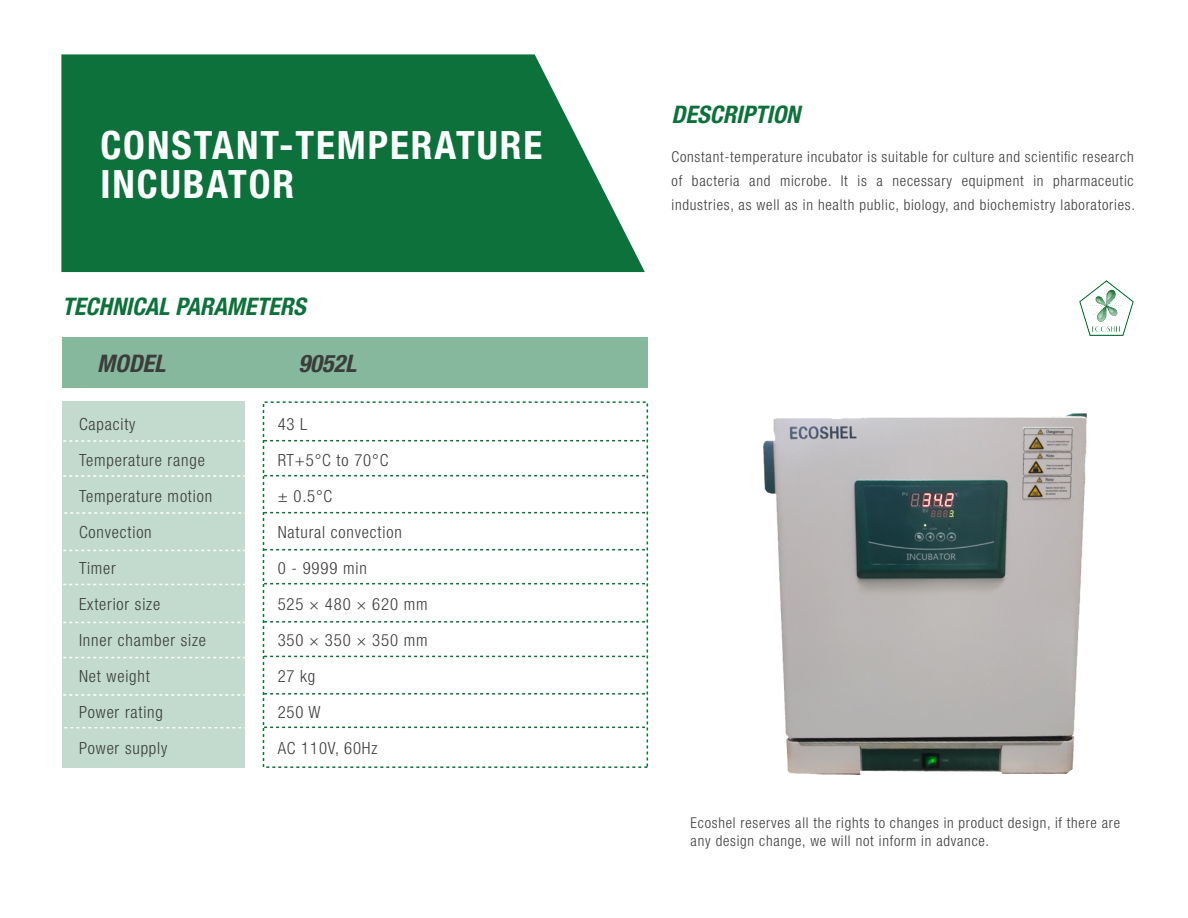
<style>
.page{position:relative;width:1188px;height:918px;background:#fff}
.page>*{position:absolute;margin:0;border:0;box-sizing:border-box;transform-origin:0 0}
.t1{font:700 condensed 39.15px/39.2px "Helvetica Neue LT Std";letter-spacing:.05em;color:#fff}
.t2{font:italic 700 condensed 24.15px "Helvetica Neue LT Std";color:#0c713a}
.t3{font:italic 700 condensed 24.15px "Helvetica Neue LT Std";color:#3c3c3b}
.t4{font:300 condensed 16.8px/36px "Helvetica Neue LT Std";letter-spacing:.05em;color:#3c3c3b}
.t5{font:300 condensed 15px/24px "Helvetica Neue LT Std";letter-spacing:.05em;color:#3c3c3b;text-align:justify}
.t6{font:300 condensed 14.85px/17.9px "Helvetica Neue LT Std";letter-spacing:.05em;color:#3c3c3b}
</style>
<div class="page">
<img style="left:1079px;top:281px;width:54px;height:55px">
<svg style="left:61px;top:54px;width:584px;height:218px;background:#237e4d"></svg>
<div style="left:62px;top:337px;width:585px;height:51px;background:#85b89c"></div>
<div style="left:62px;top:402px;width:183px;height:366px;background:#c2dbce"></div>
<svg style="left:266px;top:440px;width:379px;height:1px"></svg>
<svg style="left:266px;top:475px;width:379px;height:1px"></svg>
<svg style="left:266px;top:549px;width:379px;height:1px"></svg>
<svg style="left:63px;top:475px;width:182px;height:2px"></svg>
<svg style="left:63px;top:440px;width:182px;height:2px"></svg>
<svg style="left:63px;top:694px;width:182px;height:2px"></svg>
<svg style="left:63px;top:622px;width:182px;height:1px"></svg>
<svg style="left:63px;top:550px;width:182px;height:1px"></svg>
<svg style="left:266px;top:583px;width:379px;height:1px"></svg>
<svg style="left:63px;top:584px;width:182px;height:1px"></svg>
<svg style="left:266px;top:621px;width:379px;height:2px"></svg>
<svg style="left:64px;top:727px;width:181px;height:1px"></svg>
<svg style="left:266px;top:693px;width:379px;height:2px"></svg>
<svg style="left:63px;top:657px;width:182px;height:1px"></svg>
<svg style="left:266px;top:656px;width:379px;height:1px"></svg>
<svg style="left:266px;top:727px;width:379px;height:1px"></svg>
<svg style="left:64px;top:512px;width:181px;height:2px"></svg>
<svg style="left:266px;top:512px;width:379px;height:1px"></svg>
<img style="left:764px;top:413px;width:322px;height:361px">
<h1 class="t1" style="left:100px;top:125px;width:444px">CONSTANT-TEMPERATURE<br>INCUBATOR</h1>
<h2 class="t2" style="left:62px;top:292px;width:245px">TECHNICAL PARAMETERS</h2>
<h2 class="t3" style="left:97px;top:349px;width:70px">MODEL</h2>
<h2 class="t3" style="left:299px;top:349px;width:59px">9052L</h2>
<p class="t4" style="left:79px;top:406px;width:135px">Capacity<br>Temperature range<br>Temperature motion<br>Convection<br>Timer<br>Exterior size<br>Inner chamber size<br>Net weight<br>Power rating<br>Power supply</p>
<p class="t4" style="left:278px;top:406px;width:151px">43 L<br>RT+5°C to 70°C<br>± 0.5°C<br>Natural convection<br>0 - 9999 min<br>525 × 480 × 620 mm<br>350 × 350 × 350 mm<br>27 kg<br>250 W<br>AC 110V, 60Hz</p>
<h2 class="t2" style="left:672px;top:100px;width:130px">DESCRIPTION</h2>
<p class="t5" style="left:672px;top:145px;width:465px">Constant-temperature incubator is suitable for culture and scientific research of bacteria and microbe. It is a necessary equipment in pharmaceutic industries, as well as in health public, biology, and biochemistry laboratories.</p>
<p class="t6" style="left:691px;top:814px;width:431px">Ecoshel reserves all the rights to changes in product design, if there are any design change, we will not inform in advance.</p>
</div>
